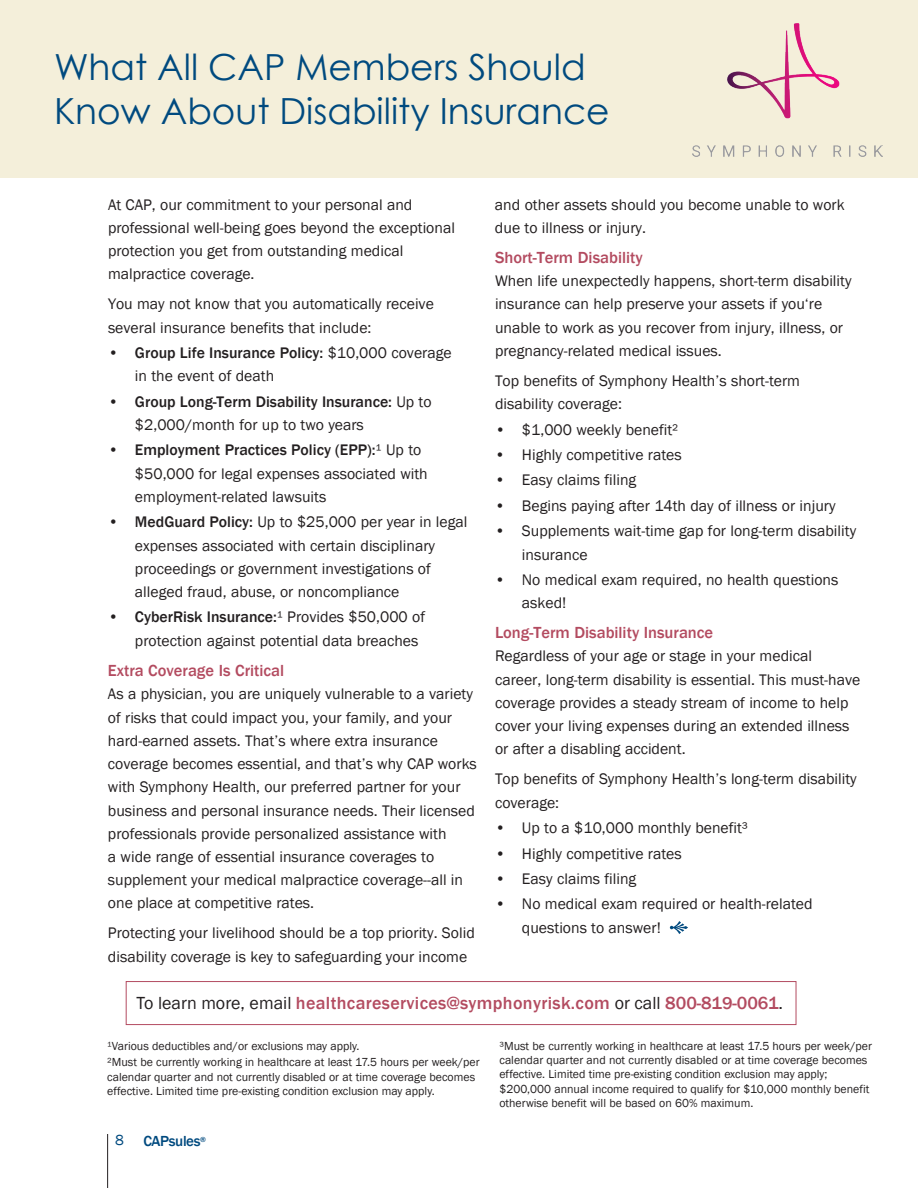
<style>
.page{position:relative;width:918px;height:1188px;background:#fff}
.page>*{position:absolute;margin:0;border:0;box-sizing:border-box;transform-origin:0 0}
.t1{font:36px/43.2px "Century Gothic";color:#004a7f}
.t2{font:500 18px "Franklin Gothic";letter-spacing:.02em;color:#b34b60}
.t3{font:500 16.5px "Franklin Gothic";color:#b34b60}
.t4{font:15.75px/23.2px "Franklin Gothic";color:#231f20}
.t5{font:500 15.75px/23.2px "Franklin Gothic";color:#231f20}
.t6{font:500 15px "Franklin Gothic";letter-spacing:-.025em;color:#004a7f}
.t7{font:15px "Franklin Gothic";color:#004a7f}
.t8{font:12px/14.4px "Franklin Gothic";color:#231f20}
.t9{font:500 7.5px "Franklin Gothic";color:#004a7f}
.s1{font-weight:500}
.s2{font-weight:400}
.s3{font-weight:400;color:#231f20}
</style>
<div class="page">
<div style="left:0;top:0;width:918px;height:177px;background:#f4efda"></div>
<img style="left:692px;top:24px;width:190px;height:132px">
<hr style="left:107px;top:1134px;width:1px;height:54px;background:#231f20">
<svg style="left:670px;top:921px;width:18px;height:13px"></svg>
<div style="left:126px;top:981px;width:670px;height:44px;border:1px solid #b34b60"></div>
<h1 class="t1" style="left:54px;top:45px;width:557px">What All CAP Members Should<br>Know About Disability Insurance</h1>
<p class="t4" style="left:108px;top:193px;width:348px">At CAP, our commitment to your personal and professional well-being goes beyond the exceptional protection you get from outstanding medical malpractice coverage.</p>
<p class="t4" style="left:108px;top:293px;width:327px">You may not know that you automatically receive several insurance benefits that include:</p>
<p class="t4" style="left:135px;top:342px;width:318px;text-indent:-27px"><span class="s1">• Group Life Insurance Policy:</span> $10,000 coverage in the event of death</p>
<p class="t5" style="left:135px;top:390px;width:298px;text-indent:-27px">• Group Long-Term Disability Insurance: <span class="s2">Up to $2,000/month for up to two years</span></p>
<p class="t4" style="left:135px;top:439px;width:294px;text-indent:-27px"><span class="s1">• Employment Practices Policy (EPP):</span>¹ Up to $50,000 for legal expenses associated with employment-related lawsuits</p>
<p class="t4" style="left:135px;top:511px;width:334px;text-indent:-27px"><span class="s1">• MedGuard Policy:</span> Up to $25,000 per year in legal expenses associated with certain disciplinary proceedings or government investigations of alleged fraud, abuse, or noncompliance</p>
<p class="t4" style="left:135px;top:606px;width:292px;text-indent:-27px"><span class="s1">• CyberRisk Insurance:</span>¹ Provides $50,000 of protection against potential data breaches</p>
<p class="t3" style="left:108px;top:660px;width:178px">Extra Coverage Is Critical</p>
<p class="t4" style="left:108px;top:683px;width:370px">As a physician, you are uniquely vulnerable to a variety of risks that could impact you, your family, and your hard-earned assets. That’s where extra insurance coverage becomes essential, and that’s why CAP works with Symphony Health, our preferred partner for your business and personal insurance needs. Their licensed professionals provide personalized assistance with<br>a wide range of essential insurance coverages to supplement your medical malpractice coverage--all in one place at competitive rates.</p>
<p class="t4" style="left:108px;top:922px;width:368px">Protecting your livelihood should be a top priority. Solid disability coverage is key to safeguarding your income</p>
<p class="t4" style="left:495px;top:193px;width:351px">and other assets should you become unable to work due to illness or injury.</p>
<p class="t3" style="left:495px;top:247px;width:149px">Short-Term Disability</p>
<p class="t4" style="left:495px;top:270px;width:358px">When life unexpectedly happens, short-term disability insurance can help preserve your assets if you‘re unable to work as you recover from injury, illness, or pregnancy-related medical issues.</p>
<p class="t4" style="left:495px;top:369px;width:307px">Top benefits of Symphony Health’s short-term disability coverage:</p>
<p class="t4" style="left:495px;top:418px;width:185px">• $1,000 weekly benefit²</p>
<p class="t4" style="left:495px;top:444px;width:188px">• Highly competitive rates</p>
<p class="t4" style="left:495px;top:469px;width:143px">• Easy claims filing</p>
<p class="t4" style="left:495px;top:494px;width:342px">• Begins paying after 14th day of illness or injury</p>
<p class="t4" style="left:522px;top:520px;width:336px;text-indent:-27px">• Supplements wait-time gap for long-term disability insurance</p>
<p class="t4" style="left:522px;top:568px;width:318px;text-indent:-27px">• No medical exam required, no health questions asked!</p>
<p class="t3" style="left:495px;top:622px;width:220px">Long-Term Disability Insurance</p>
<p class="t4" style="left:495px;top:645px;width:367px">Regardless of your age or stage in your medical career, long-term disability is essential. This must-have coverage provides a steady stream of income to help cover your living expenses during an extended illness or after a disabling accident.</p>
<p class="t4" style="left:495px;top:768px;width:363px">Top benefits of Symphony Health’s long-term disability coverage:</p>
<p class="t4" style="left:495px;top:817px;width:255px">• Up to a $10,000 monthly benefit³</p>
<p class="t4" style="left:495px;top:842px;width:188px">• Highly competitive rates</p>
<p class="t4" style="left:495px;top:867px;width:143px">• Easy claims filing</p>
<p class="t4" style="left:522px;top:893px;width:292px;text-indent:-27px">• No medical exam required or health-related questions to answer!</p>
<p class="t2" style="left:137px;top:992px;width:648px"><span class="s3">To learn more, email</span> healthcareservices@symphonyrisk.com <span class="s3">or call</span> 800-819-0061<span class="s3">.</span></p>
<p class="t8" style="left:107px;top:1038px;width:374px;line-height:16.5px">¹Various deductibles and/or exclusions may apply.<br>²Must be currently working in healthcare at least 17.5 hours per week/per</p>
<p class="t8" style="left:107px;top:1070px;width:369px">calendar quarter and not currently disabled or at time coverage becomes effective. Limited time pre-existing condition exclusion may apply.</p>
<p class="t8" style="left:499px;top:1039px;width:374px">³Must be currently working in healthcare at least 17.5 hours per week/per calendar quarter and not currently disabled or at time coverage becomes effective. Limited time pre-existing condition exclusion may apply; $200,000 annual income required to qualify for $10,000 monthly benefit otherwise benefit will be based on 60% maximum.</p>
<p class="t7" style="left:115px;top:1131px;width:10px">8</p>
<p class="t9" style="left:200px;top:1135px;width:7px">®</p>
<p class="t6" style="left:143px;top:1132px;width:59px">CAPsules</p>
</div>
